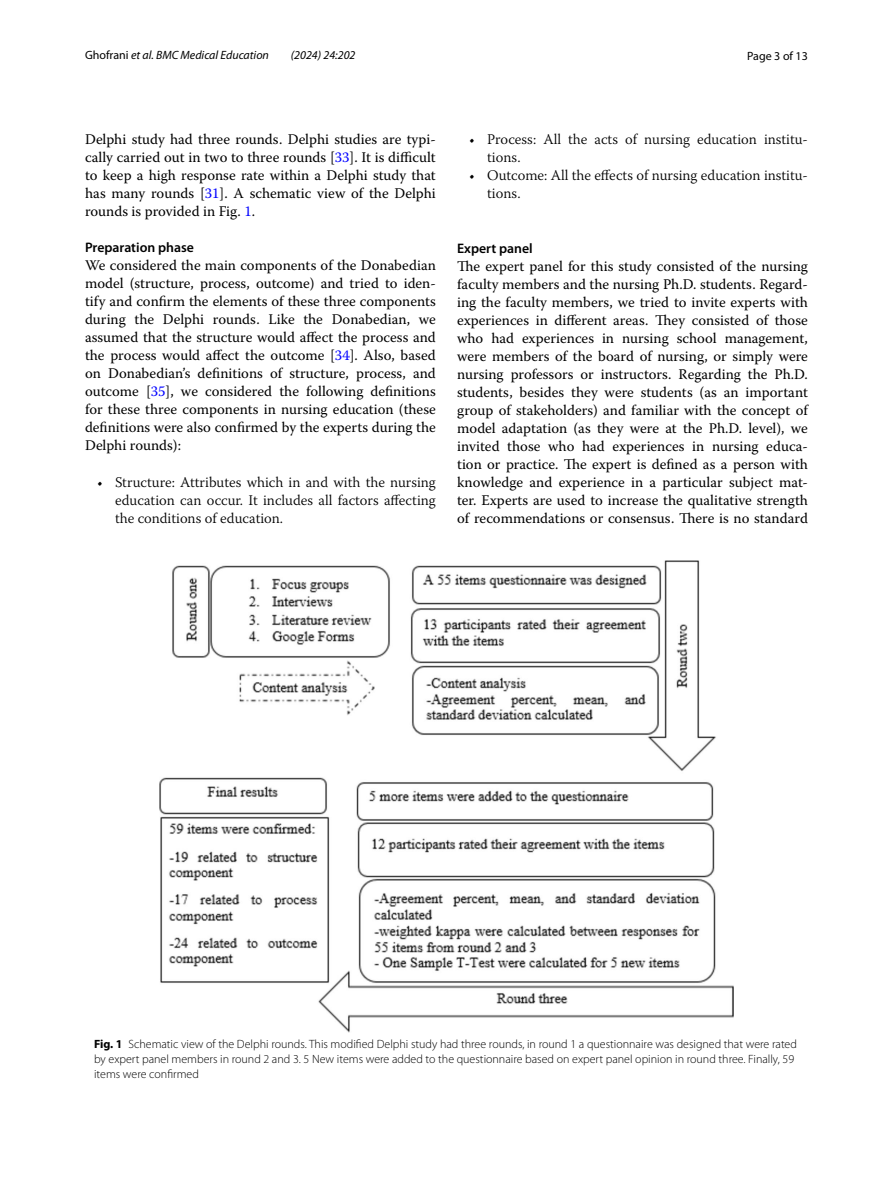
<style>
.page{position:relative;width:893px;height:1187px;background:#fff}
.page>*{position:absolute;margin:0;border:0;box-sizing:border-box;transform-origin:0 0}
.t1{font:14.7px/18px "Warnock Pro";color:#000;text-align:justify}
.t2{font:300 14.7px/18px "Warnock Pro";color:#000}
.t3{font:600 13.8px "Myriad Pro";color:#000}
.t4{font:300 12px/15px "Myriad Pro";color:#000}
.t5{font:italic 12px "Myriad Pro";color:#000}
.t6{font:12px "Myriad Pro";color:#000}
.s1{font-style:normal}
.s2{color:#00f}
.s3{font-weight:700}
</style>
<div class="page">
<img style="left:159px;top:560px;width:575px;height:472px">
<p class="t5" style="left:85px;top:48px;width:185px"><span class="s1">Ghofrani</span> et al. BMC Medical Education</p>
<p class="t5" style="left:291px;top:48px;width:66px">(2024) 24:202</p>
<p class="t6" style="left:747px;top:48px;width:62px">Page 3 of 13</p>
<p class="t1" style="left:85px;top:130px;width:352px">Delphi study had three rounds. Delphi studies are typi&shy;cally carried out in two to three rounds [<span class="s2">33</span>]. It is difficult to keep a high response rate within a Delphi study that has many rounds [<span class="s2">31</span>]. A schematic view of the Delphi rounds is provided in Fig. <span class="s2">1</span>.</p>
<p class="t3" style="left:85px;top:238px;width:111px">Preparation phase</p>
<p class="t1" style="left:85px;top:256px;width:352px">We considered the main components of the Donabedian model (structure, process, outcome) and tried to iden&shy;tify and confirm the elements of these three components during the Delphi rounds. Like the Donabedian, we assumed that the structure would affect the process and the process would affect the outcome [<span class="s2">34</span>]. Also, based on Donabedian’s definitions of structure, process, and outcome [<span class="s2">35</span>], we considered the following definitions for these three components in nursing education (these definitions were also confirmed by the experts during the Delphi rounds):</p>
<p class="t2" style="left:115px;top:472px;width:322px;text-align:justify;text-indent:-18px">• Structure: Attributes which in and with the nursing education can occur. It includes all factors affecting the conditions of education.</p>
<p class="t2" style="left:487px;top:130px;width:322px;text-indent:-18px">• Process: All the acts of nursing education institu&shy;tions.</p>
<p class="t2" style="left:487px;top:166px;width:322px;text-indent:-18px">• Outcome: All the effects of nursing education institu&shy;tions.</p>
<p class="t3" style="left:457px;top:239px;width:77px">Expert panel</p>
<p class="t1" style="left:457px;top:256px;width:352px">The expert panel for this study consisted of the nursing faculty members and the nursing Ph.D. students. Regard&shy;ing the faculty members, we tried to invite experts with experiences in different areas. They consisted of those who had experiences in nursing school management, were members of the board of nursing, or simply were nursing professors or instructors. Regarding the Ph.D. students, besides they were students (as an important group of stakeholders) and familiar with the concept of model adaptation (as they were at the Ph.D. level), we invited those who had experiences in nursing educa&shy;tion or practice. The expert is defined as a person with knowledge and experience in a particular subject mat&shy;ter. Experts are used to increase the qualitative strength of recommendations or consensus. There is no standard</p>
<p class="t4" style="left:94px;top:1036px;width:704px"><span class="s3">Fig. 1</span> Schematic view of the Delphi rounds. This modified Delphi study had three rounds, in round 1 a questionnaire was designed that were rated by expert panel members in round 2 and 3. 5 New items were added to the questionnaire based on expert panel opinion in round three. Finally, 59 items were confirmed</p>
</div>
